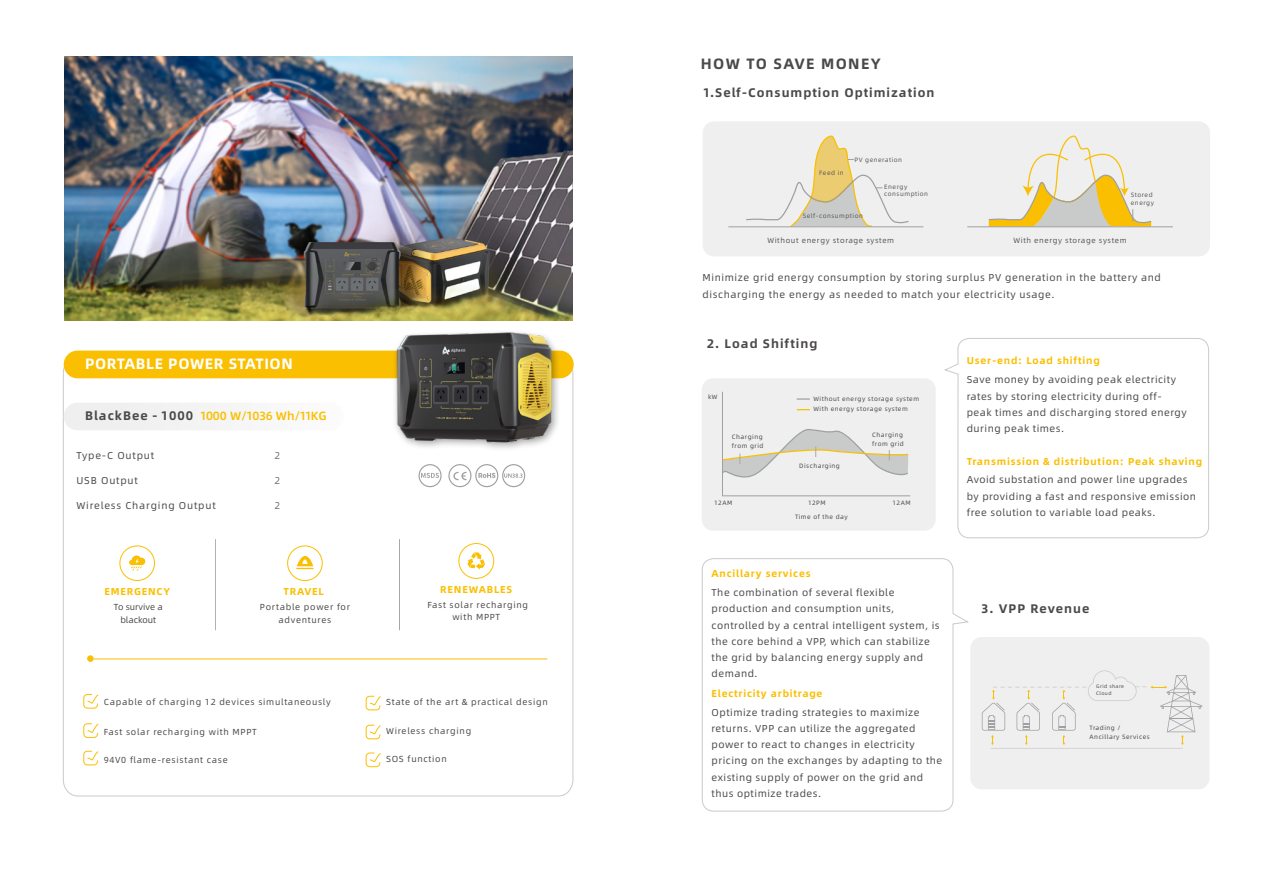
<style>
.page{position:relative;width:1276px;height:886px;background:#fff}
.page>*{position:absolute;margin:0;border:0;box-sizing:border-box;transform-origin:0 0}
.t1{font:15px "Alibaba Pu Hui Ti B";letter-spacing:.04em;color:#fff}
.t2{font:15px "Alibaba Pu Hui Ti B";letter-spacing:.09em;color:#4c4948}
.t3{font:12.5px "Alibaba Pu Hui Ti B";letter-spacing:.08em;color:#4c4948}
.t4{font:11.88px "Alibaba Pu Hui Ti M";color:#fabf00}
.t5{font:10px/16.2px "Alibaba Pu Hui Ti";letter-spacing:.05em;color:#4c4948}
.t6{font:10px "Alibaba Pu Hui Ti B";letter-spacing:.08em;color:#fabf00}
.t7{font:10px "Alibaba Pu Hui Ti";letter-spacing:.08em;color:#4c4948}
.t8{font:10px "Alibaba Pu Hui Ti";color:#727171}
.t9{font:8.75px/12.5px "Alibaba Pu Hui Ti";letter-spacing:.08em;color:#4c4948;text-align:center}
.t10{font:8.75px/12.5px "Alibaba Pu Hui Ti";color:#4c4948;text-align:center}
.t11{font:7.5px "Alibaba Pu Hui Ti";letter-spacing:.08em;color:#595757}
.t12{font:6.25px/9.2px "Alibaba Pu Hui Ti";letter-spacing:.08em;color:#4c4948}
.t13{font:6.25px/7.5px "Alibaba Pu Hui Ti";letter-spacing:.08em;color:#595757}
.t14{font:5px/6.8px "Alibaba Pu Hui Ti";letter-spacing:.08em;color:#4c4948}
.s1{font-family:"Alibaba Pu Hui Ti B";font-size:12.5px;color:#4c4948}
</style>
<div class="page">
<svg style="left:701px;top:558px;width:241px;height:254px"></svg>
<div style="left:702px;top:378px;width:233px;height:153px;background:#efefef;border-radius:11px"></div>
<div style="left:702px;top:121px;width:508px;height:135px;background:#efefef;border-radius:11px"></div>
<hr style="left:967px;top:226px;width:206px;height:1px;background:#9fa0a0">
<svg style="left:987px;top:135px;width:165px;height:92px"></svg>
<hr style="left:728px;top:226px;width:195px;height:1px;background:#9fa0a0">
<svg style="left:745px;top:135px;width:165px;height:93px"></svg>
<svg style="left:942px;top:338px;width:267px;height:474px"></svg>
<svg style="left:797px;top:398px;width:13px;height:2px"></svg>
<svg style="left:797px;top:409px;width:13px;height:1px"></svg>
<hr style="left:722px;top:495px;width:188px;height:1px;background:#9fa0a0">
<hr style="left:722px;top:392px;width:1px;height:104px;background:#9fa0a0">
<svg style="left:722px;top:429px;width:187px;height:49px"></svg>
<hr style="left:990px;top:748px;width:192px;height:1px;background:#c9caca">
<svg style="left:981px;top:670px;width:221px;height:75px"></svg>
<svg style="left:62px;top:356px;width:512px;height:441px"></svg>
<img style="left:64px;top:57px;width:509px;height:264px">
<div style="left:64px;top:403px;width:280px;height:27px;background:#efefef;border-radius:14px"></div>
<div style="left:64px;top:351px;width:510px;height:27px;background:#fabf00;border-radius:14px"></div>
<svg style="left:83px;top:750px;width:16px;height:16px"></svg>
<svg style="left:365px;top:724px;width:16px;height:16px"></svg>
<svg style="left:365px;top:695px;width:16px;height:16px"></svg>
<svg style="left:365px;top:752px;width:16px;height:15px"></svg>
<svg style="left:83px;top:693px;width:16px;height:16px"></svg>
<svg style="left:83px;top:723px;width:16px;height:15px"></svg>
<svg style="left:418px;top:464px;width:23px;height:23px"></svg>
<svg style="left:448px;top:464px;width:77px;height:23px"></svg>
<svg style="left:129px;top:555px;width:16px;height:16px"></svg>
<div style="left:119px;top:545px;width:36px;height:36px;border:1px solid #fabf00;border-radius:50%"></div>
<svg style="left:296px;top:556px;width:18px;height:13px"></svg>
<div style="left:287px;top:545px;width:36px;height:36px;border:1px solid #fabf00;border-radius:50%"></div>
<div style="left:458px;top:543px;width:36px;height:36px;border:1px solid #fabf00;border-radius:50%"></div>
<svg style="left:467px;top:552px;width:18px;height:17px"></svg>
<hr style="left:215px;top:539px;width:1px;height:91px;background:#3e3a39">
<hr style="left:399px;top:539px;width:1px;height:91px;background:#3e3a39">
<div style="left:391px;top:328px;width:170px;height:124px;background:#000;opacity:.36"></div>
<img style="left:386px;top:315px;width:173px;height:134px">
<hr style="left:94px;top:658px;width:453px;height:1px;background:#fabf00">
<div style="left:87px;top:655px;width:7px;height:7px;background:#fabf00;border-radius:50%"></div>
<h1 class="t2" style="left:701px;top:52px;width:181px">HOW TO SAVE MONEY</h1>
<p class="t3" style="left:702px;top:82px;width:233px">1.Self-Consumption Optimization</p>
<p class="t13" style="left:854px;top:155px;width:49px">PV generation</p>
<p class="t13" style="left:819px;top:169px;width:26px">Feed in</p>
<p class="t13" style="left:884px;top:183px;width:45px">Energy consumption</p>
<p class="t13" style="left:1130px;top:191px;width:25px">Stored energy</p>
<p class="t13" style="left:803px;top:211px;width:62px">Self-consumption</p>
<p class="t11" style="left:767px;top:235px;width:128px">Without energy storage system</p>
<p class="t11" style="left:1013px;top:235px;width:115px">With energy storage system</p>
<p class="t5" style="left:702px;top:269px;width:460px">Minimize grid energy consumption by storing surplus PV generation in the battery and discharging the energy as needed to match your electricity usage.</p>
<p class="t3" style="left:707px;top:333px;width:112px">2. Load Shifting</p>
<h1 class="t1" style="left:85px;top:352px;width:209px">PORTABLE POWER STATION</h1>
<p class="t4" style="left:85px;top:406px;width:243px"><span class="s1">BlackBee - 1000</span> 1000 W/1036 Wh/11KG</p>
<p class="t7" style="left:76px;top:447px;width:79px">Type-C Output</p>
<p class="t7" style="left:76px;top:472px;width:63px">USB Output</p>
<p class="t7" style="left:76px;top:497px;width:141px">Wireless Charging Output</p>
<p class="t8" style="left:275px;top:447px;width:7px">2</p>
<p class="t8" style="left:275px;top:472px;width:7px">2</p>
<p class="t8" style="left:275px;top:497px;width:7px">2</p>
<p class="t12" style="left:708px;top:392px;width:11px">kW</p>
<p class="t12" style="left:813px;top:393px;width:107px;line-height:10.6px">Without energy storage system<br>With energy storage system</p>
<p class="t12" style="left:732px;top:431px;width:33px">Charging from grid</p>
<p class="t12" style="left:872px;top:430px;width:33px">Charging from grid</p>
<p class="t12" style="left:799px;top:461px;width:42px">Discharging</p>
<p class="t12" style="left:714px;top:498px;width:20px">12AM</p>
<p class="t12" style="left:808px;top:498px;width:19px">12PM</p>
<p class="t12" style="left:795px;top:512px;width:54px">Time of the day</p>
<p class="t12" style="left:892px;top:498px;width:20px">12AM</p>
<p class="t6" style="left:966px;top:353px;width:135px">User-end: Load shifting</p>
<p class="t5" style="left:966px;top:371px;width:221px">Save money by avoiding peak electricity rates by storing electricity during off&shy;peak times and discharging stored energy during peak times.</p>
<p class="t6" style="left:966px;top:453px;width:237px">Transmission &amp; distribution: Peak shaving</p>
<p class="t5" style="left:966px;top:471px;width:231px">Avoid substation and power line upgrades by providing a fast and responsive emission free solution to variable load peaks.</p>
<p class="t6" style="left:104px;top:583px;width:67px">EMERGENCY</p>
<p class="t10" style="left:114px;top:600px;width:50px">To survive a blackout</p>
<p class="t6" style="left:283px;top:583px;width:42px">TRAVEL</p>
<p class="t9" style="left:260px;top:600px;width:92px">Portable power for adventures</p>
<p class="t6" style="left:440px;top:581px;width:74px">RENEWABLES</p>
<p class="t9" style="left:427px;top:598px;width:102px">Fast solar recharging with MPPT</p>
<p class="t9" style="left:104px;top:695px;width:228px">Capable of charging 12 devices simultaneously</p>
<p class="t9" style="left:386px;top:695px;width:163px">State of the art &amp; practical design</p>
<p class="t9" style="left:104px;top:725px;width:154px">Fast solar recharging with MPPT</p>
<p class="t9" style="left:386px;top:724px;width:87px">Wireless charging</p>
<p class="t9" style="left:104px;top:753px;width:126px">94V0 flame-resistant case</p>
<p class="t9" style="left:386px;top:752px;width:62px">SOS function</p>
<p class="t6" style="left:711px;top:566px;width:100px">Ancillary services</p>
<p class="t5" style="left:711px;top:584px;width:230px">The combination of several flexible production and consumption units, controlled by a central intelligent system, is the core behind a VPP, which can stabilize the grid by balancing energy supply and demand.</p>
<p class="t6" style="left:711px;top:685px;width:112px">Electricity arbitrage</p>
<p class="t5" style="left:711px;top:703px;width:232px">Optimize trading strategies to maximize returns. VPP can utilize the aggregated power to react to changes in electricity pricing on the exchanges by adapting to the existing supply of power on the grid and thus optimize trades.</p>
<p class="t3" style="left:981px;top:599px;width:110px">3. VPP Revenue</p>
<p class="t14" style="left:1096px;top:683px;width:29px">Grid share<br>Cloud</p>
<p class="t12" style="left:1089px;top:723px;width:62px">Trading /<br>Ancillary Services</p>
</div>
